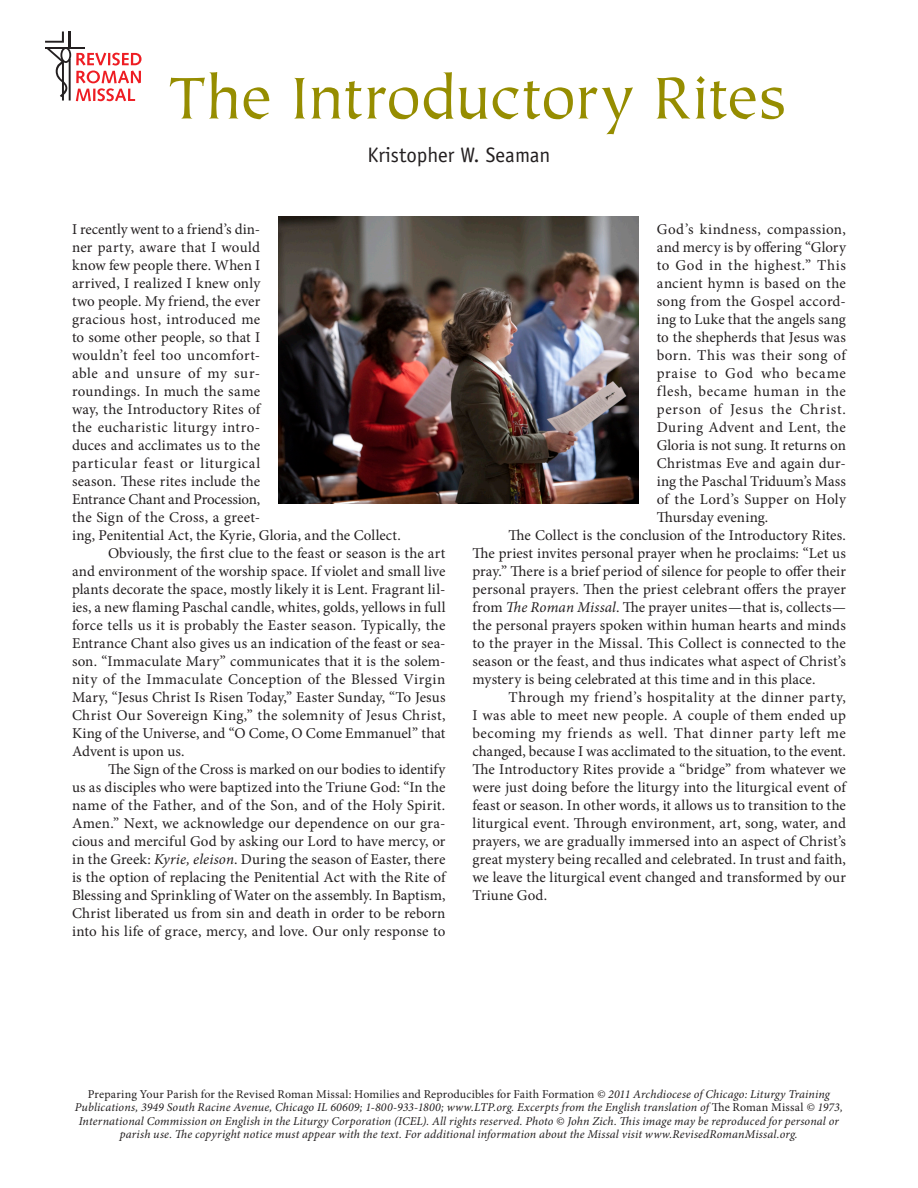
<style>
.page{position:relative;width:918px;height:1188px;background:#fff}
.page>*{position:absolute;margin:0;border:0;box-sizing:border-box;transform-origin:0 0}
.sect1__reproducible{font:66px "Tiepolo Std";letter-spacing:-.02em;color:#968d00}
.author__reproducibl{font:21px "Officina Sans Std";color:#231f20}
.para{font:15px/18px "Minion Pro";letter-spacing:.01em;color:#231f20;text-align:justify}
.copyright__reproduc{font:italic 12px/13.5px "Minion Pro";letter-spacing:.015em;color:#221e1f;text-align:center}
.s1{font-style:italic}
.s2{font-style:normal;color:#231f20}
.s3{color:#231f20}
</style>
<div class="page">
<svg style="left:45px;top:32px;width:97px;height:69px"></svg>
<img style="left:278px;top:216px;width:361px;height:288px">
<p class="sect1__reproducible" style="left:167px;top:62px;width:621px">The Introductory Rites</p>
<p class="author__reproducibl" style="left:368px;top:143px;width:184px">Kristopher W. Seaman</p>
<p class="para" style="left:72px;top:220px;width:330px;text-align:left">I recently went to a friend’s din-<br>ner party, aware that I would<br>know few people there. When I<br>arrived, I realized I knew only<br>two people. My friend, the ever<br>gracious host, introduced me<br>to some other people, so that I<br>wouldn’t feel too uncomfort-<br>able and unsure of my sur-<br>roundings. In much the same<br>way, the Introductory Rites of<br>the eucharistic liturgy intro-<br>duces and acclimates us to the<br>particular feast or liturgical<br>season. These rites include the<br>Entrance Chant and Procession,<br>the Sign of the Cross, a greet-<br>ing, Penitential Act, the Kyrie, Gloria, and the Collect.</p>
<p class="para" style="left:72px;top:544px;width:375px;text-indent:36px">Obviously, the first clue to the feast or season is the art and environment of the worship space. If violet and small live plants decorate the space, mostly likely it is Lent. Fragrant lil&shy;ies, a new flaming Paschal candle, whites, golds, yellows in full force tells us it is probably the Easter season. Typically, the Entrance Chant also gives us an indication of the feast or sea&shy;son. “Immaculate Mary” communicates that it is the solem&shy;nity of the Immaculate Conception of the Blessed Virgin Mary, “Jesus Christ Is Risen Today,” Easter Sunday, “To Jesus Christ Our Sovereign King,” the solemnity of Jesus Christ, King of the Universe, and “O Come, O Come Emmanuel” that Advent is upon us.</p>
<p class="para" style="left:72px;top:760px;width:375px;text-indent:36px">The Sign of the Cross is marked on our bodies to identify us as disciples who were baptized into the Triune God: “In the name of the Father, and of the Son, and of the Holy Spirit.<br>Amen.” Next, we acknowledge our dependence on our gra&shy;cious and merciful God by asking our Lord to have mercy, or in the Greek: <span class="s1">Kyrie, eleison</span>. During the season of Easter, there is the option of replacing the Penitential Act with the Rite of Blessing and Sprinkling of Water on the assembly. In Baptism, Christ liberated us from sin and death in order to be reborn into his life of grace, mercy, and love. Our only response to</p>
<p class="para" style="left:657px;top:220px;width:191px">God’s kindness, compassion, and mercy is by offering “Glory to God in the highest.” This ancient hymn is based on the song from the Gospel accord&shy;ing to Luke that the angels sang to the shepherds that Jesus was born. This was their song of praise to God who became flesh, became human in the person of Jesus the Christ.<br>During Advent and Lent, the Gloria is not sung. It returns on Christmas Eve and again dur&shy;ing the Paschal Triduum’s Mass of the Lord’s Supper on Holy Thursday evening.</p>
<p class="para" style="left:472px;top:526px;width:375px;text-indent:36px">The Collect is the conclusion of the Introductory Rites.<br>The priest invites personal prayer when he proclaims: “Let us pray.” There is a brief period of silence for people to offer their personal prayers. Then the priest celebrant offers the prayer from <span class="s1">The Roman Missal</span>. The prayer unites—that is, collects— the personal prayers spoken within human hearts and minds to the prayer in the Missal. This Collect is connected to the season or the feast, and thus indicates what aspect of Christ’s mystery is being celebrated at this time and in this place.</p>
<p class="para" style="left:472px;top:688px;width:375px;text-indent:36px">Through my friend’s hospitality at the dinner party, I was able to meet new people. A couple of them ended up becoming my friends as well. That dinner party left me changed, because I was acclimated to the situation, to the event.<br>The Introductory Rites provide a “bridge” from whatever we were just doing before the liturgy into the liturgical event of feast or season. In other words, it allows us to transition to the liturgical event. Through environment, art, song, water, and prayers, we are gradually immersed into an aspect of Christ’s great mystery being recalled and celebrated. In trust and faith, we leave the liturgical event changed and transformed by our Triune God.</p>
<p class="copyright__reproduc" style="left:75px;top:1087px;width:770px"><span class="s2">Preparing Your Parish for the Revised Roman Missal: Homilies and Reproducibles for Faith Formation</span> © 2011 Archdiocese of Chicago: Liturgy Training Publications, 3949 South Racine Avenue, Chicago IL 60609; 1-800-933-1800; www.LTP.org. <span class="s3">Excerpts from the English translation of</span> <span class="s2">The Roman Missal</span> <span class="s3">© 1973, International Commission on English in the Liturgy Corporation (ICEL). All rights reserved.</span> Photo © John Zich. This image may be reproduced for personal or parish use. The copyright notice must appear with the text. For additional information about the Missal visit www.RevisedRomanMissal.org.</p>
</div>
